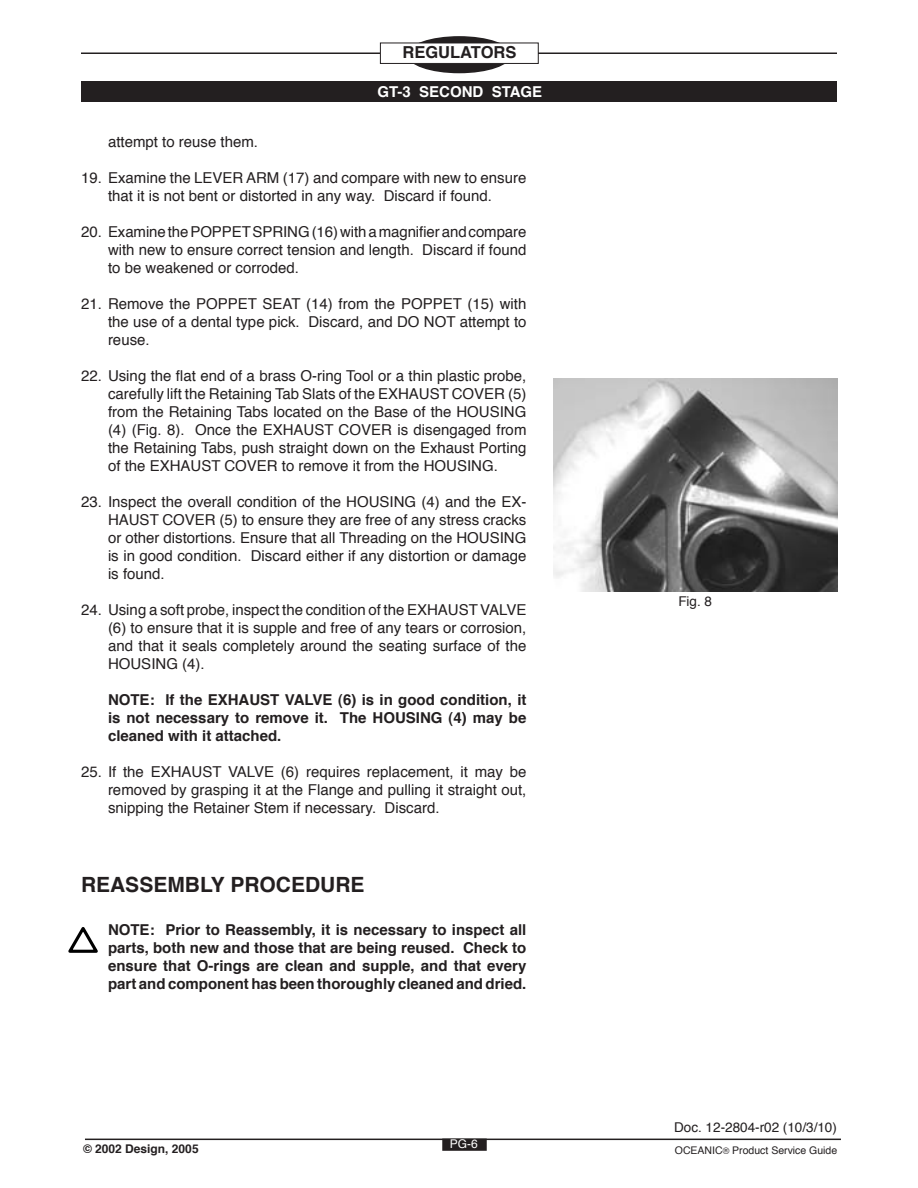
<style>
.page{position:relative;width:918px;height:1188px;background:#fff}
.page>*{position:absolute;margin:0;border:0;box-sizing:border-box;transform-origin:0 0}
.Body_text{font:700 21px "Helvetica";color:#231f20}
.t1{font:700 16.5px "Helvetica";color:#231f20}
.Body_text-2{font:15px/18px "Helvetica";color:#231f20;text-align:justify}
.t2{font:700 15px/18px "Helvetica";color:#231f20;text-align:justify}
.t3{font:700 15px "Helvetica";color:#fff}
.t4{font:13.5px "Helvetica";color:#231f20}
.t5{font:700 12px "Helvetica";color:#231f20}
.t6{font:12px "Helvetica";color:#fff}
.t7{font:10.5px "Helvetica";color:#231f20}
.s1{font-size:9px}
</style>
<div class="page">
<div style="left:408px;top:37px;width:103px;height:36px;background:#231f20;border-radius:50%"></div>
<div style="left:407px;top:36px;width:104px;height:37px;border:2px solid #231f20;border-radius:50%"></div>
<hr style="left:81px;top:52px;width:756px;height:2px;background:#231f20">
<div style="left:81px;top:82px;width:756px;height:20px;background:#231f20"></div>
<div style="left:380px;top:43px;width:158px;height:20px;background:#fff"></div>
<div style="left:380px;top:43px;width:159px;height:21px;border:1px solid #231f20"></div>
<hr style="left:85px;top:1139px;width:756px;height:1px;background:#231f20">
<div style="left:444px;top:1140px;width:41px;height:9px;background:#231f20"></div>
<div style="left:442px;top:1139px;width:45px;height:12px;border:3px solid #231f20"></div>
<svg style="left:68px;top:927px;width:30px;height:26px"></svg>
<img style="left:554px;top:378px;width:284px;height:213px">
<p class="t1" style="left:402px;top:38px;width:115px">REGULATORS</p>
<p class="t3" style="left:377px;top:78px;width:166px">GT-3 SECOND STAGE</p>
<p class="Body_text-2" style="left:108px;top:132px;width:152px">attempt to reuse them.</p>
<p class="Body_text-2" style="left:81px;top:168px;width:447px;text-align:center">19. Examine the LEVER ARM (17) and compare with new to ensure that it is not bent or distorted in any way. Discard if found.</p>
<p class="Body_text-2" style="left:108px;top:222px;width:420px;text-indent:-27px">20. Examine the POPPET SPRING (16) with a magnifier and compare with new to ensure correct tension and length. Discard if found to be weakened or corroded.</p>
<p class="Body_text-2" style="left:108px;top:294px;width:420px;text-indent:-27px">21. Remove the POPPET SEAT (14) from the POPPET (15) with the use of a dental type pick. Discard, and DO NOT attempt to reuse.</p>
<p class="Body_text-2" style="left:108px;top:366px;width:420px;text-indent:-27px">22. Using the flat end of a brass O-ring Tool or a thin plastic probe, carefully lift the Retaining Tab Slats of the EXHAUST COVER (5) from the Retaining Tabs located on the Base of the HOUSING (4) (Fig. 8). Once the EXHAUST COVER is disengaged from the Retaining Tabs, push straight down on the Exhaust Porting of the EXHAUST COVER to remove it from the HOUSING.</p>
<p class="Body_text-2" style="left:108px;top:492px;width:420px;text-indent:-27px">23. Inspect the overall condition of the HOUSING (4) and the EX-HAUST COVER (5) to ensure they are free of any stress cracks or other distortions. Ensure that all Threading on the HOUSING is in good condition. Discard either if any distortion or damage is found.</p>
<p class="Body_text-2" style="left:108px;top:600px;width:420px;text-indent:-27px">24. Using a soft probe, inspect the condition of the EXHAUST VALVE (6) to ensure that it is supple and free of any tears or corrosion, and that it seals completely around the seating surface of the HOUSING (4).</p>
<p class="t2" style="left:108px;top:689px;width:420px">NOTE: If the EXHAUST VALVE (6) is in good condition, it is not necessary to remove it. The HOUSING (4) may be cleaned with it attached.</p>
<p class="Body_text-2" style="left:108px;top:762px;width:420px;text-indent:-27px">25. If the EXHAUST VALVE (6) requires replacement, it may be removed by grasping it at the Flange and pulling it straight out, snipping the Retainer Stem if necessary. Discard.</p>
<p class="Body_text" style="left:81px;top:865px;width:285px">REASSEMBLY PROCEDURE</p>
<p class="t2" style="left:108px;top:920px;width:420px">NOTE: Prior to Reassembly, it is necessary to inspect all parts, both new and those that are being reused. Check to ensure that O-rings are clean and supple, and that every part and component has been thoroughly cleaned and dried.</p>
<p class="t5" style="left:83px;top:1138px;width:117px">© 2002 Design, 2005</p>
<p class="t6" style="left:450px;top:1133px;width:30px">PG-6</p>
<p class="t4" style="left:678px;top:590px;width:35px">Fig. 8</p>
<p class="t4" style="left:674px;top:1115px;width:164px">Doc. 12-2804-r02 (10/3/10)</p>
<p class="t7" style="left:675px;top:1141px;width:164px">OCEANIC<span class="s1">®</span> Product Service Guide</p>
</div>
